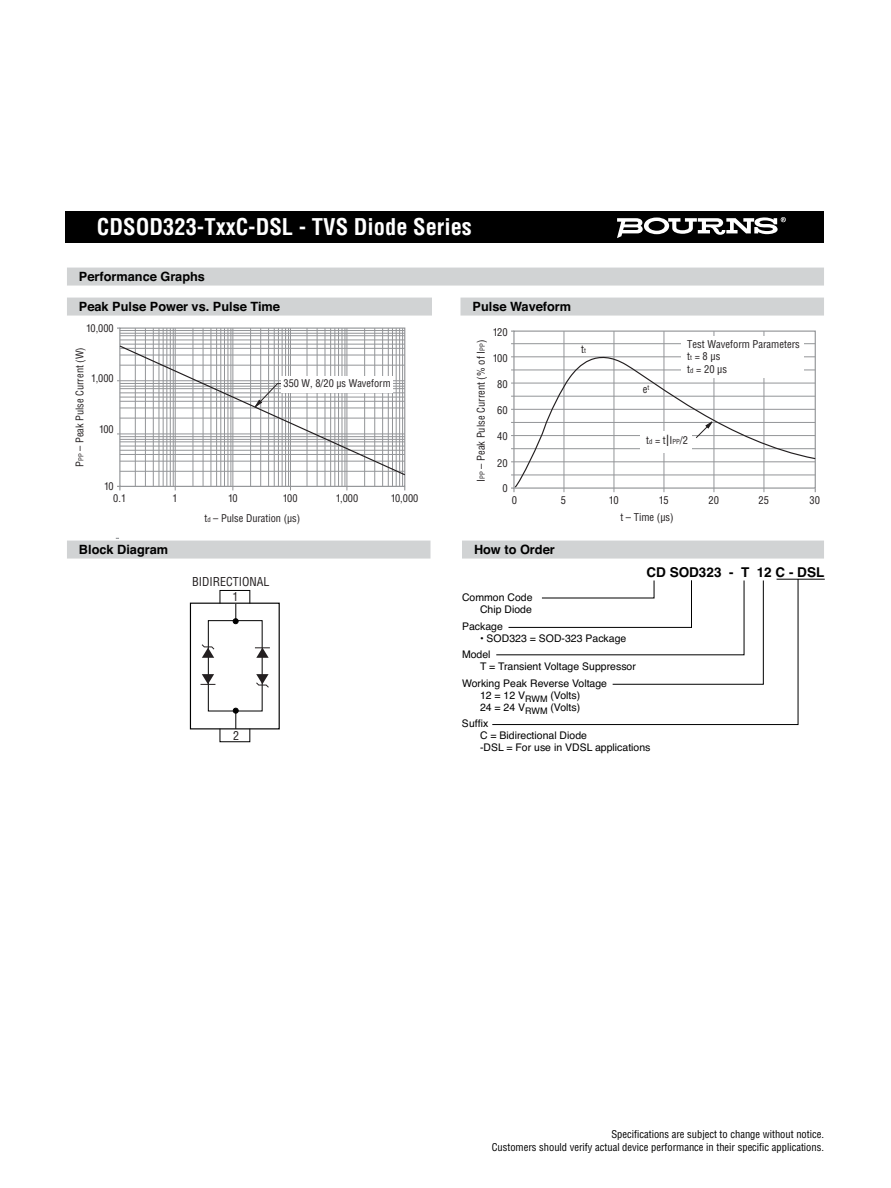
<style>
.page{position:relative;width:891px;height:1188px;background:#fff}
.page>*{position:absolute;margin:0;border:0;box-sizing:border-box;transform-origin:0 0}
.t1{font:700 condensed 22.5px "Helvetica";color:#fff}
.t2{font:700 13.5px "Helvetica";color:#000}
.t3{font:700 12.75px "Helvetica";color:#000}
.t4{font:condensed 12px "Helvetica";color:#231f20}
.t5{font:10.5px/12px "Helvetica";color:#000}
.t6{font:condensed 10.5px/12.8px "Helvetica";color:#000;text-align:right}
.t7{font:condensed 10.5px/12.6px "Helvetica";color:#231f20}
.t8{font:condensed 10.35px/11.6px "Helvetica";color:#231f20}
.s1{font-size:6.6px}
.s2{font-size:6.75px}
.s3{font-size:15px}
</style>
<div class="page">
<svg style="left:115px;top:330px;width:701px;height:209px"></svg>
<hr style="left:511px;top:475px;width:304px;height:1px;background:#939598">
<hr style="left:511px;top:461px;width:304px;height:1px;background:#939598">
<hr style="left:511px;top:448px;width:304px;height:1px;background:#939598">
<hr style="left:511px;top:435px;width:304px;height:1px;background:#939598">
<hr style="left:511px;top:422px;width:304px;height:1px;background:#939598">
<hr style="left:511px;top:409px;width:304px;height:1px;background:#939598">
<hr style="left:511px;top:396px;width:304px;height:1px;background:#939598">
<hr style="left:511px;top:383px;width:304px;height:1px;background:#939598">
<hr style="left:511px;top:370px;width:304px;height:1px;background:#939598">
<hr style="left:511px;top:356px;width:304px;height:1px;background:#939598">
<hr style="left:511px;top:343px;width:304px;height:1px;background:#939598">
<svg style="left:511px;top:487px;width:4px;height:5px"></svg>
<hr style="left:564px;top:331px;width:1px;height:161px;background:#939598">
<hr style="left:614px;top:331px;width:1px;height:161px;background:#939598">
<hr style="left:664px;top:331px;width:1px;height:161px;background:#939598">
<hr style="left:714px;top:331px;width:1px;height:161px;background:#939598">
<hr style="left:764px;top:331px;width:1px;height:161px;background:#939598">
<div style="left:681px;top:336px;width:123px;height:41px;background:#fff"></div>
<svg style="left:514px;top:347px;width:302px;height:142px"></svg>
<div style="left:119px;top:328px;width:286px;height:159px;border:1px solid #939598"></div>
<hr style="left:117px;top:434px;width:288px;height:1px;background:#939598">
<hr style="left:117px;top:380px;width:288px;height:1px;background:#939598">
<hr style="left:120px;top:344px;width:285px;height:1px;background:#939598">
<hr style="left:120px;top:340px;width:285px;height:1px;background:#939598">
<hr style="left:120px;top:335px;width:285px;height:1px;background:#939598">
<hr style="left:120px;top:333px;width:285px;height:1px;background:#939598">
<hr style="left:120px;top:330px;width:285px;height:1px;background:#939598">
<svg style="left:117px;top:486px;width:3px;height:4px"></svg>
<hr style="left:175px;top:328px;width:1px;height:162px;background:#939598">
<hr style="left:135px;top:328px;width:1px;height:158px;background:#939598">
<hr style="left:145px;top:328px;width:1px;height:158px;background:#939598">
<hr style="left:153px;top:328px;width:1px;height:158px;background:#939598">
<hr style="left:159px;top:328px;width:1px;height:158px;background:#939598">
<hr style="left:163px;top:328px;width:1px;height:158px;background:#939598">
<hr style="left:166px;top:328px;width:1px;height:158px;background:#939598">
<hr style="left:170px;top:328px;width:1px;height:158px;background:#939598">
<hr style="left:173px;top:328px;width:1px;height:158px;background:#939598">
<hr style="left:232px;top:328px;width:1px;height:162px;background:#939598">
<hr style="left:193px;top:328px;width:1px;height:158px;background:#939598">
<hr style="left:203px;top:328px;width:1px;height:158px;background:#939598">
<hr style="left:211px;top:328px;width:1px;height:158px;background:#939598">
<hr style="left:216px;top:328px;width:1px;height:158px;background:#939598">
<hr style="left:220px;top:328px;width:1px;height:158px;background:#939598">
<hr style="left:224px;top:328px;width:1px;height:158px;background:#939598">
<hr style="left:228px;top:328px;width:1px;height:158px;background:#939598">
<hr style="left:231px;top:328px;width:1px;height:158px;background:#939598">
<hr style="left:290px;top:328px;width:1px;height:162px;background:#939598">
<hr style="left:250px;top:328px;width:1px;height:158px;background:#939598">
<hr style="left:260px;top:328px;width:1px;height:158px;background:#939598">
<hr style="left:268px;top:328px;width:1px;height:158px;background:#939598">
<hr style="left:274px;top:328px;width:1px;height:158px;background:#939598">
<hr style="left:278px;top:328px;width:1px;height:158px;background:#939598">
<hr style="left:282px;top:328px;width:1px;height:158px;background:#939598">
<hr style="left:285px;top:328px;width:1px;height:158px;background:#939598">
<hr style="left:288px;top:328px;width:1px;height:158px;background:#939598">
<hr style="left:347px;top:328px;width:1px;height:162px;background:#939598">
<hr style="left:307px;top:328px;width:1px;height:158px;background:#939598">
<hr style="left:317px;top:328px;width:1px;height:158px;background:#939598">
<hr style="left:325px;top:328px;width:1px;height:158px;background:#939598">
<hr style="left:330px;top:328px;width:1px;height:158px;background:#939598">
<hr style="left:334px;top:328px;width:1px;height:158px;background:#939598">
<hr style="left:338px;top:328px;width:1px;height:158px;background:#939598">
<hr style="left:342px;top:328px;width:1px;height:158px;background:#939598">
<hr style="left:345px;top:328px;width:1px;height:158px;background:#939598">
<hr style="left:364px;top:328px;width:1px;height:158px;background:#939598">
<hr style="left:374px;top:328px;width:1px;height:158px;background:#939598">
<hr style="left:382px;top:328px;width:1px;height:158px;background:#939598">
<hr style="left:388px;top:328px;width:1px;height:158px;background:#939598">
<hr style="left:392px;top:328px;width:1px;height:158px;background:#939598">
<hr style="left:396px;top:328px;width:1px;height:158px;background:#939598">
<hr style="left:399px;top:328px;width:1px;height:158px;background:#939598">
<hr style="left:402px;top:328px;width:1px;height:158px;background:#939598">
<svg style="left:118px;top:345px;width:288px;height:131px"></svg>
<div style="left:281px;top:376px;width:112px;height:17px;background:#fff"></div>
<div style="left:65px;top:212px;width:759px;height:31px;background:#000"></div>
<div style="left:67px;top:268px;width:757px;height:18px;background:#d1d3d4"></div>
<div style="left:67px;top:541px;width:363px;height:18px;background:#d1d3d4"></div>
<div style="left:462px;top:541px;width:362px;height:18px;background:#d1d3d4"></div>
<div style="left:67px;top:298px;width:365px;height:18px;background:#d1d3d4"></div>
<div style="left:460px;top:298px;width:364px;height:18px;background:#d1d3d4"></div>
<svg style="left:492px;top:578px;width:307px;height:147px"></svg>
<svg style="left:617px;top:217px;width:169px;height:21px"></svg>
<div style="left:190px;top:603px;width:90px;height:126px;border:1px solid #000"></div>
<svg style="left:200px;top:590px;width:71px;height:152px"></svg>
<hr style="left:777px;top:579px;width:48px;height:1px;background:#000">
<h1 class="t1" style="left:97px;top:218px;width:377px">CDSOD323-TxxC-DSL - TVS Diode Series</h1>
<p class="t3" style="left:79px;top:272px;width:128px">Performance Graphs</p>
<p class="t3" style="left:79px;top:302px;width:203px">Peak Pulse Power vs. Pulse Time</p>
<p class="t3" style="left:472px;top:302px;width:100px">Pulse Waveform</p>
<p class="t8" style="left:86px;top:323px;width:29px">10,000</p>
<p class="t7" style="left:493px;top:327px;width:16px">120</p>
<p class="t8" style="left:75px;top:467px;width:121px;rotate:-90deg">P<span class="s1">PP</span> – Peak Pulse Current (W)</p>
<p class="t8" style="left:91px;top:374px;width:24px">1,000</p>
<p class="t8" style="left:99px;top:424px;width:16px">100</p>
<p class="t8" style="left:284px;top:379px;width:109px">350 W, 8/20 µs Waveform</p>
<p class="t8" style="left:113px;top:482px;width:14px;text-indent:-9px">10<br>0.1</p>
<p class="t8" style="left:228px;top:493px;width:11px">10</p>
<p class="t8" style="left:283px;top:493px;width:16px">100</p>
<p class="t8" style="left:391px;top:493px;width:29px">10,000</p>
<p class="t8" style="left:173px;top:493px;width:7px">1</p>
<p class="t8" style="left:336px;top:493px;width:24px">1,000</p>
<p class="t7" style="left:476px;top:482px;width:143px;rotate:-90deg">I<span class="s2">PP</span> – Peak Pulse Current (% of I<span class="s2">PP</span>)</p>
<p class="t7" style="left:493px;top:353px;width:16px">100</p>
<p class="t7" style="left:497px;top:379px;width:12px">80</p>
<p class="t7" style="left:497px;top:405px;width:12px">60</p>
<p class="t7" style="left:497px;top:431px;width:12px">40</p>
<p class="t7" style="left:497px;top:457px;width:12px">20</p>
<p class="t7" style="left:503px;top:483px;width:7px">0</p>
<p class="t7" style="left:581px;top:344px;width:6px">t<span class="s2">t</span></p>
<p class="t7" style="left:643px;top:384px;width:8px">e<sup>t</sup></p>
<p class="t7" style="left:687px;top:338px;width:114px">Test Waveform Parameters t<span class="s2">t</span> = 8 µs<br>t<span class="s2">d</span> = 20 µs</p>
<p class="t7" style="left:646px;top:435px;width:44px">t<span class="s2">d</span> = t<span class="s3">|</span>I<span class="s2">PP</span>/2</p>
<p class="t7" style="left:512px;top:495px;width:7px">0</p>
<p class="t7" style="left:810px;top:495px;width:12px">30</p>
<p class="t7" style="left:561px;top:495px;width:7px">5</p>
<p class="t7" style="left:609px;top:495px;width:11px">10</p>
<p class="t7" style="left:659px;top:495px;width:11px">15</p>
<p class="t7" style="left:708px;top:495px;width:12px">20</p>
<p class="t7" style="left:758px;top:495px;width:12px">25</p>
<p class="t8" style="left:204px;top:514px;width:97px">t<span class="s2">d</span> – Pulse Duration (µs)</p>
<p class="t7" style="left:620px;top:512px;width:55px">t – Time (µs)</p>
<p class="t3" style="left:79px;top:545px;width:91px">Block Diagram</p>
<p class="t3" style="left:474px;top:545px;width:82px">How to Order</p>
<p class="t4" style="left:192px;top:577px;width:79px">BIDIRECTIONAL</p>
<p class="t2" style="left:646px;top:567px;width:179px">CD SOD323 - T 12 C - DSL</p>
<p class="t4" style="left:232px;top:592px;width:7px">1</p>
<p class="t4" style="left:233px;top:731px;width:7px">2</p>
<p class="t5" style="left:462px;top:592px;width:72px;text-align:right">Common Code<br>Chip Diode</p>
<p class="t5" style="left:462px;top:621px;width:42px">Package</p>
<p class="t5" style="left:462px;top:631px;width:166px;line-height:16.5px;text-indent:18px">• SOD323 = SOD-323 Package<br>Model</p>
<p class="t5" style="left:462px;top:659px;width:175px;line-height:16.5px;text-indent:18px">T = Transient Voltage Suppressor<br>Working Peak Reverse Voltage</p>
<p class="t5" style="left:480px;top:690px;width:102px">12 = 12 V<sub>RWM</sub> (Volts)<br>24 = 24 V<sub>RWM</sub> (Volts)</p>
<p class="t5" style="left:480px;top:718px;width:172px;text-indent:-18px">Suffix<br>C = Bidirectional Diode<br>-DSL = For use in VDSL applications</p>
<p class="t6" style="left:492px;top:1129px;width:334px">Specifications are subject to change without notice.<br>Customers should verify actual device performance in their specific applications.</p>
</div>
